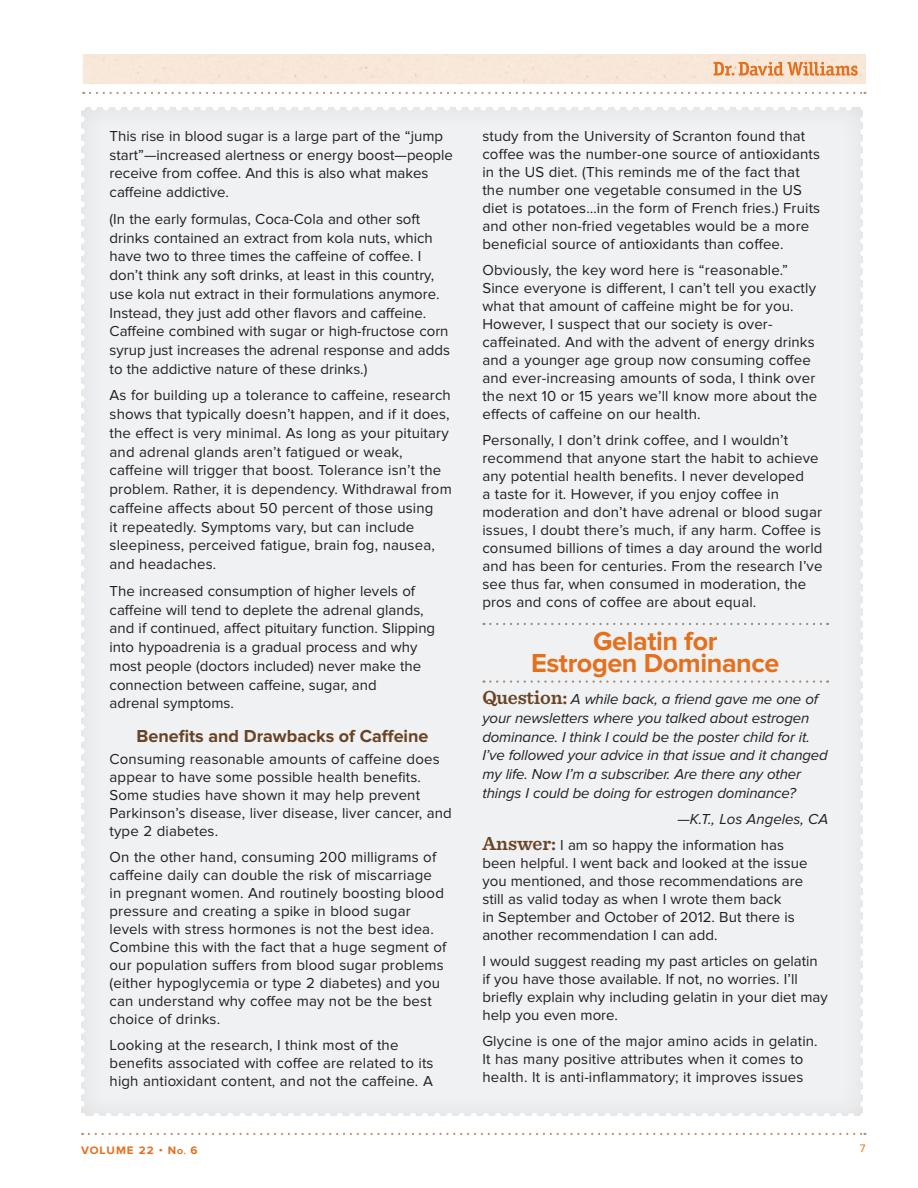
<style>
.page{position:relative;width:918px;height:1188px;background:#fff}
.page>*{position:absolute;margin:0;border:0;box-sizing:border-box;transform-origin:0 0}
.Alt_Mailbox_subhead{font:700 27px/21.9px "Proxima Nova";letter-spacing:-.015em;color:#e4701e;text-align:center}
.ALT_Mailbox_sub2{font:700 18px "Proxima Nova";color:#684326}
.Alt_Mailbox_Body{font:15px/18px "Proxima Nova";letter-spacing:.01em;color:#231f20}
.Alt_Mailbox_Body-2{font:italic 15px/18.8px "Proxima Nova";letter-spacing:-.01em;color:#231f20}
.t1{font:700 11.25px "Proxima Nova";letter-spacing:.09em;color:#e4701e}
.t2{font:11.25px "Proxima Nova";color:#e4701e}
.s1{font-family:"Sentinel";font-weight:600;font-style:normal;font-size:19.65px;color:#684326}
.s2{font-family:"Sentinel";font-weight:600;font-size:19.65px;color:#684326}
.s3{font-family:"Proxima Nova Extrabld";font-weight:400;font-size:7.5px}
</style>
<div class="page">
<svg style="left:89px;top:1133px;width:776px;height:2px"></svg>
<div style="left:83px;top:54px;width:783px;height:29px;background:#f8e8d8"></div>
<svg style="left:90px;top:92px;width:775px;height:2px"></svg>
<div style="left:77px;top:104px;width:790px;height:1017px;background:#231f20;opacity:.1"></div>
<svg style="left:94px;top:105px;width:763px;height:6px"></svg>
<svg style="left:82px;top:1113px;width:769px;height:6px"></svg>
<svg style="left:79px;top:105px;width:6px;height:999px"></svg>
<svg style="left:860px;top:120px;width:6px;height:999px"></svg>
<svg style="left:484px;top:623px;width:344px;height:2px"></svg>
<svg style="left:484px;top:680px;width:344px;height:3px"></svg>
<p class="Alt_Mailbox_Body" style="left:110px;top:127px;width:345px;line-height:18.8px">This rise in blood sugar is a large part of the “jump start”—increased alertness or energy boost—people receive from coffee. And this is also what makes caffeine addictive.</p>
<p class="Alt_Mailbox_Body" style="left:110px;top:210px;width:342px;line-height:18.8px">(In the early formulas, Coca-Cola and other soft drinks contained an extract from kola nuts, which have two to three times the caffeine of coffee. I don’t think any soft drinks, at least in this country, use kola nut extract in their formulations anymore.<br>Instead, they just add other flavors and caffeine.<br>Caffeine combined with sugar or high-fructose corn syrup just increases the adrenal response and adds to the addictive nature of these drinks.)</p>
<p class="Alt_Mailbox_Body" style="left:110px;top:386px;width:344px;line-height:18.8px">As for building up a tolerance to caffeine, research shows that typically doesn’t happen, and if it does, the effect is very minimal. As long as your pituitary and adrenal glands aren’t fatigued or weak, caffeine will trigger that boost. Tolerance isn’t the problem. Rather, it is dependency. Withdrawal from caffeine affects about 50 percent of those using<br>it repeatedly. Symptoms vary, but can include sleepiness, perceived fatigue, brain fog, nausea, and headaches.</p>
<p class="Alt_Mailbox_Body" style="left:110px;top:582px;width:327px;line-height:18.8px">The increased consumption of higher levels of caffeine will tend to deplete the adrenal glands, and if continued, affect pituitary function. Slipping into hypoadrenia is a gradual process and why most people (doctors included) never make the connection between caffeine, sugar, and<br>adrenal symptoms.</p>
<p class="ALT_Mailbox_sub2" style="left:136px;top:725px;width:294px">Benefits and Drawbacks of Caffeine</p>
<p class="Alt_Mailbox_Body" style="left:110px;top:750px;width:344px">Consuming reasonable amounts of caffeine does appear to have some possible health benefits.<br>Some studies have shown it may help prevent Parkinson’s disease, liver disease, liver cancer, and type 2 diabetes.</p>
<p class="Alt_Mailbox_Body" style="left:110px;top:848px;width:338px">On the other hand, consuming 200 milligrams of caffeine daily can double the risk of miscarriage in pregnant women. And routinely boosting blood pressure and creating a spike in blood sugar levels with stress hormones is not the best idea.<br>Combine this with the fact that a huge segment of our population suffers from blood sugar problems (either hypoglycemia or type 2 diabetes) and you can understand why coffee may not be the best choice of drinks.</p>
<p class="Alt_Mailbox_Body" style="left:110px;top:1036px;width:325px">Looking at the research, I think most of the benefits associated with coffee are related to its high antioxidant content, and not the caffeine. A</p>
<p class="Alt_Mailbox_Body" style="left:482px;top:127px;width:339px">study from the University of Scranton found that coffee was the number-one source of antioxidants in the US diet. (This reminds me of the fact that the number one vegetable consumed in the US diet is potatoes…in the form of French fries.) Fruits and other non-fried vegetables would be a more beneficial source of antioxidants than coffee.</p>
<p class="Alt_Mailbox_Body" style="left:482px;top:261px;width:336px">Obviously, the key word here is “reasonable.” Since everyone is different, I can’t tell you exactly what that amount of caffeine might be for you.<br>However, I suspect that our society is over&shy;caffeinated. And with the advent of energy drinks and a younger age group now consuming coffee and ever-increasing amounts of soda, I think over the next 10 or 15 years we’ll know more about the effects of caffeine on our health.</p>
<p class="Alt_Mailbox_Body" style="left:482px;top:431px;width:342px">Personally, I don’t drink coffee, and I wouldn’t recommend that anyone start the habit to achieve any potential health benefits. I never developed<br>a taste for it. However, if you enjoy coffee in moderation and don’t have adrenal or blood sugar issues, I doubt there’s much, if any harm. Coffee is consumed billions of times a day around the world and has been for centuries. From the research I’ve see thus far, when consumed in moderation, the pros and cons of coffee are about equal.</p>
<p class="Alt_Mailbox_subhead" style="left:531px;top:631px;width:250px">Gelatin for<br>Estrogen Dominance</p>
<p class="Alt_Mailbox_Body-2" style="left:482px;top:690px;width:347px"><span class="s1">Question:</span> A while back, a friend gave me one of your newsletters where you talked about estrogen dominance. I think I could be the poster child for it.<br>I’ve followed your advice in that issue and it changed my life. Now I’m a subscriber. Are there any other things I could be doing for estrogen dominance?</p>
<p class="Alt_Mailbox_Body-2" style="left:677px;top:810px;width:152px">—K.T., Los Angeles, CA</p>
<p class="Alt_Mailbox_Body" style="left:482px;top:837px;width:327px"><span class="s2">Answer:</span> I am so happy the information has been helpful. I went back and looked at the issue you mentioned, and those recommendations are still as valid today as when I wrote them back<br>in September and October of 2012. But there is another recommendation I can add.</p>
<p class="Alt_Mailbox_Body" style="left:482px;top:952px;width:347px">I would suggest reading my past articles on gelatin if you have those available. If not, no worries. I’ll briefly explain why including gelatin in your diet may help you even more.</p>
<p class="Alt_Mailbox_Body" style="left:482px;top:1032px;width:337px">Glycine is one of the major amino acids in gelatin.<br>It has many positive attributes when it comes to health. It is anti-inflammatory; it improves issues</p>
<p class="t1" style="left:81px;top:1143px;width:118px">VOLUME 22 • N<span class="s3">O.</span> 6</p>
<p class="t2" style="left:860px;top:1142px;width:7px">7</p>
</div>
